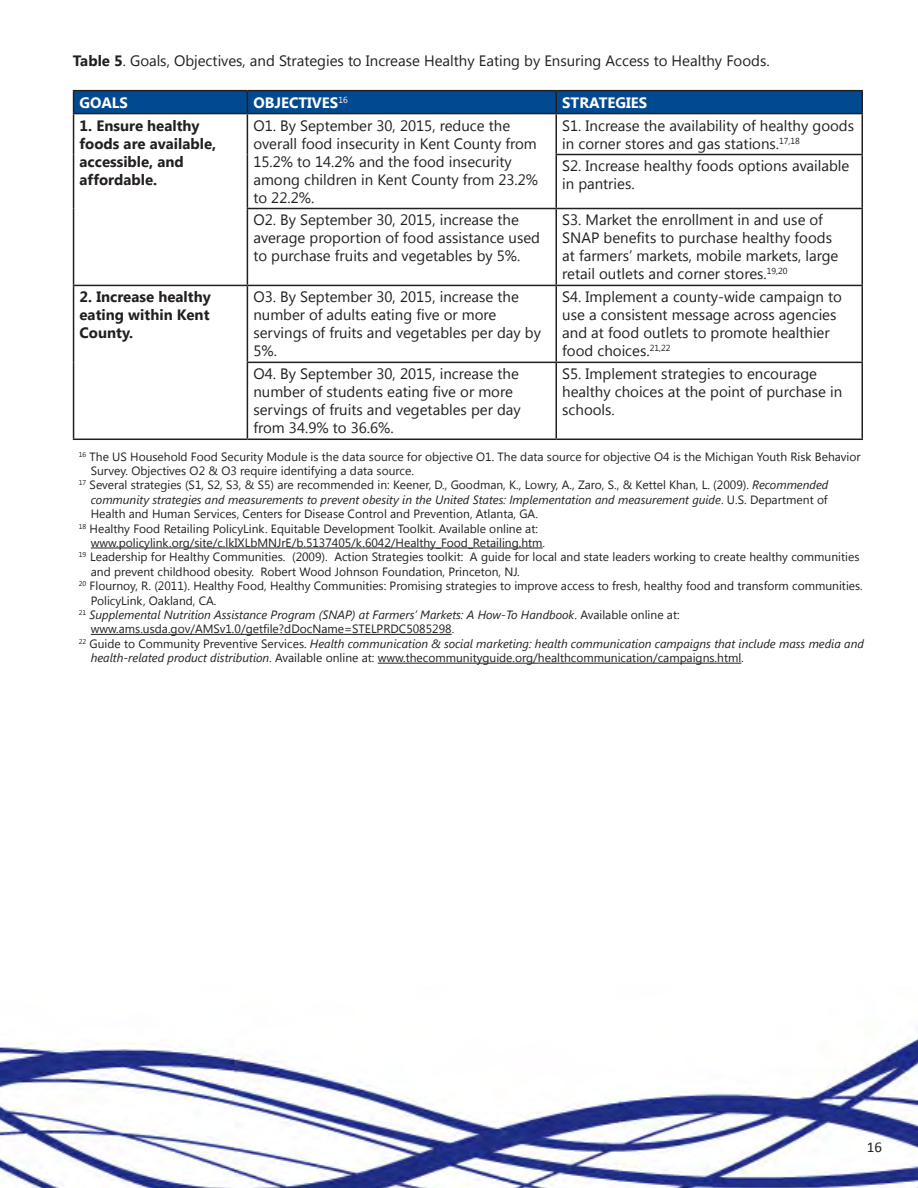
<style>
.page{position:relative;width:918px;height:1188px;background:#fff}
.page>*{position:absolute;margin:0;border:0;box-sizing:border-box;transform-origin:0 0}
.t1{font:15px/18px "Segoe UI";color:#231f20}
.t2{font:700 15px/18px "Segoe UI";color:#231f20}
.t3{font:700 15px "Segoe UI";color:#fff}
.t4{font:15px "Calibri";color:#231f20}
.t5{font:12px "Segoe UI";color:#231f20}
.t6{font:italic 12px "Segoe UI";color:#231f20}
.s1{font-weight:700}
.s2{font-style:italic}
.s3{font-style:normal}
</style>
<div class="page">
<img style="left:0;top:1027px;width:918px;height:161px">
<hr style="left:73px;top:90px;width:174px;height:1px;background:#231f20">
<hr style="left:247px;top:90px;width:309px;height:1px;background:#231f20">
<svg style="left:73px;top:91px;width:788px;height:22px;background:#02488d"></svg>
<hr style="left:556px;top:90px;width:307px;height:1px;background:#231f20">
<hr style="left:555px;top:91px;width:2px;height:22px;background:#231f20">
<hr style="left:861px;top:91px;width:2px;height:22px;background:#231f20">
<hr style="left:73px;top:113px;width:174px;height:1px;background:#231f20">
<hr style="left:73px;top:114px;width:1px;height:41px;background:#231f20">
<hr style="left:247px;top:113px;width:309px;height:1px;background:#231f20">
<hr style="left:247px;top:114px;width:1px;height:41px;background:#231f20">
<hr style="left:556px;top:113px;width:307px;height:1px;background:#231f20">
<hr style="left:555px;top:114px;width:2px;height:40px;background:#231f20">
<hr style="left:861px;top:114px;width:2px;height:40px;background:#231f20">
<hr style="left:73px;top:155px;width:1px;height:54px;background:#231f20">
<hr style="left:247px;top:155px;width:1px;height:53px;background:#231f20">
<hr style="left:555px;top:154px;width:308px;height:1px;background:#231f20">
<hr style="left:555px;top:155px;width:2px;height:53px;background:#231f20">
<hr style="left:861px;top:155px;width:2px;height:53px;background:#231f20">
<hr style="left:73px;top:209px;width:1px;height:76px;background:#231f20">
<hr style="left:247px;top:208px;width:309px;height:1px;background:#231f20">
<hr style="left:247px;top:209px;width:1px;height:76px;background:#231f20">
<hr style="left:556px;top:208px;width:307px;height:1px;background:#231f20">
<hr style="left:555px;top:209px;width:2px;height:76px;background:#231f20">
<hr style="left:861px;top:209px;width:2px;height:76px;background:#231f20">
<hr style="left:73px;top:285px;width:174px;height:1px;background:#231f20">
<hr style="left:73px;top:286px;width:1px;height:76px;background:#231f20">
<hr style="left:247px;top:285px;width:309px;height:1px;background:#231f20">
<hr style="left:247px;top:286px;width:1px;height:76px;background:#231f20">
<hr style="left:556px;top:285px;width:307px;height:1px;background:#231f20">
<hr style="left:555px;top:286px;width:2px;height:76px;background:#231f20">
<hr style="left:861px;top:286px;width:2px;height:76px;background:#231f20">
<hr style="left:73px;top:362px;width:1px;height:77px;background:#231f20">
<hr style="left:247px;top:362px;width:309px;height:1px;background:#231f20">
<hr style="left:247px;top:363px;width:1px;height:76px;background:#231f20">
<hr style="left:556px;top:362px;width:307px;height:1px;background:#231f20">
<hr style="left:555px;top:363px;width:2px;height:76px;background:#231f20">
<hr style="left:861px;top:363px;width:2px;height:76px;background:#231f20">
<hr style="left:73px;top:439px;width:174px;height:1px;background:#231f20">
<hr style="left:247px;top:439px;width:309px;height:1px;background:#231f20">
<hr style="left:556px;top:439px;width:307px;height:1px;background:#231f20">
<hr style="left:91px;top:548px;width:452px;height:1px;background:#231f20">
<hr style="left:91px;top:634px;width:361px;height:1px;background:#231f20">
<hr style="left:378px;top:663px;width:363px;height:1px;background:#231f20">
<p class="t1" style="left:73px;top:51px;width:698px"><span class="s1">Table 5</span>. Goals, Objectives, and Strategies to Increase Healthy Eating by Ensuring Access to Healthy Foods.</p>
<p class="t3" style="left:80px;top:92px;width:50px">GOALS</p>
<p class="t3" style="left:253px;top:92px;width:96px">OBJECTIVES<sup>16</sup></p>
<p class="t3" style="left:562px;top:92px;width:87px">STRATEGIES</p>
<p class="t2" style="left:80px;top:115px;width:138px">1. Ensure healthy foods are available, accessible, and affordable.</p>
<p class="t1" style="left:253px;top:116px;width:286px">O1. By September 30, 2015, reduce the overall food insecurity in Kent County from 15.2% to 14.2% and the food insecurity among children in Kent County from 23.2% to 22.2%.</p>
<p class="t1" style="left:562px;top:116px;width:293px">S1. Increase the availability of healthy goods in corner stores and gas stations.<sup>17,18</sup></p>
<p class="t1" style="left:562px;top:156px;width:289px">S2. Increase healthy foods options available in pantries.</p>
<p class="t1" style="left:253px;top:210px;width:288px">O2. By September 30, 2015, increase the average proportion of food assistance used to purchase fruits and vegetables by 5%.</p>
<p class="t1" style="left:562px;top:210px;width:278px">S3. Market the enrollment in and use of SNAP benefits to purchase healthy foods at farmers’ markets, mobile markets, large retail outlets and corner stores.<sup>19,20</sup></p>
<p class="t2" style="left:80px;top:287px;width:133px;text-align:justify">2. Increase healthy eating within Kent County.</p>
<p class="t1" style="left:253px;top:287px;width:289px">O3. By September 30, 2015, increase the number of adults eating five or more servings of fruits and vegetables per day by<br>5%.</p>
<p class="t1" style="left:562px;top:287px;width:281px">S4. Implement a county-wide campaign to use a consistent message across agencies and at food outlets to promote healthier food choices.<sup>21,22</sup></p>
<p class="t1" style="left:253px;top:364px;width:269px">O4. By September 30, 2015, increase the number of students eating five or more servings of fruits and vegetables per day from 34.9% to 36.6%.</p>
<p class="t1" style="left:562px;top:364px;width:282px">S5. Implement strategies to encourage healthy choices at the point of purchase in schools.</p>
<p class="t5" style="left:79px;top:448px;width:783px"><sup>16</sup> The US Household Food Security Module is the data source for objective O1. The data source for objective O4 is the Michigan Youth Risk Behavior</p>
<p class="t5" style="left:91px;top:462px;width:325px">Survey. Objectives O2 &amp; O3 require identifying a data source.</p>
<p class="t5" style="left:79px;top:477px;width:751px"><sup>17</sup> Several strategies (S1, S2, S3, &amp; S5) are recommended in: Keener, D., Goodman, K., Lowry, A., Zaro, S., &amp; Kettel Khan, L. (2009). <span class="s2">Recommended</span></p>
<p class="t6" style="left:91px;top:491px;width:738px">community strategies and measurements to prevent obesity in the United States: Implementation and measurement guide<span class="s3">. U.S. Department of</span></p>
<p class="t5" style="left:91px;top:506px;width:449px">Health and Human Services, Centers for Disease Control and Prevention, Atlanta, GA.</p>
<p class="t5" style="left:79px;top:520px;width:461px"><sup>18</sup> Healthy Food Retailing PolicyLink. Equitable Development Toolkit. Available online at:</p>
<p class="t5" style="left:91px;top:534px;width:456px">www.policylink.org/site/c.lkIXLbMNJrE/b.5137405/k.6042/Healthy_Food_Retailing.htm.</p>
<p class="t5" style="left:79px;top:549px;width:782px"><sup>19</sup> Leadership for Healthy Communities. (2009). Action Strategies toolkit: A guide for local and state leaders working to create healthy communities</p>
<p class="t5" style="left:91px;top:563px;width:430px">and prevent childhood obesity. Robert Wood Johnson Foundation, Princeton, NJ.</p>
<p class="t5" style="left:79px;top:578px;width:786px"><sup>20</sup> Flournoy, R. (2011). Healthy Food, Healthy Communities: Promising strategies to improve access to fresh, healthy food and transform communities.</p>
<p class="t5" style="left:91px;top:592px;width:127px">PolicyLink, Oakland, CA.</p>
<p class="t6" style="left:79px;top:606px;width:602px"><sup>21</sup> Supplemental Nutrition Assistance Program (SNAP) at Farmers’ Markets: A How-To Handbook<span class="s3">. Available online at:</span></p>
<p class="t5" style="left:91px;top:621px;width:365px">www.ams.usda.gov/AMSv1.0/getfile?dDocName=STELPRDC5085298.</p>
<p class="t6" style="left:79px;top:635px;width:787px"><sup>22</sup> <span class="s3">Guide to Community Preventive Services.</span> Health communication &amp; social marketing: health communication campaigns that include mass media and</p>
<p class="t5" style="left:91px;top:650px;width:655px"><span class="s2">health-related product distribution</span>. Available online at: www.thecommunityguide.org/healthcommunication/campaigns.html.</p>
<p class="t4" style="left:867px;top:1138px;width:17px">16</p>
</div>
